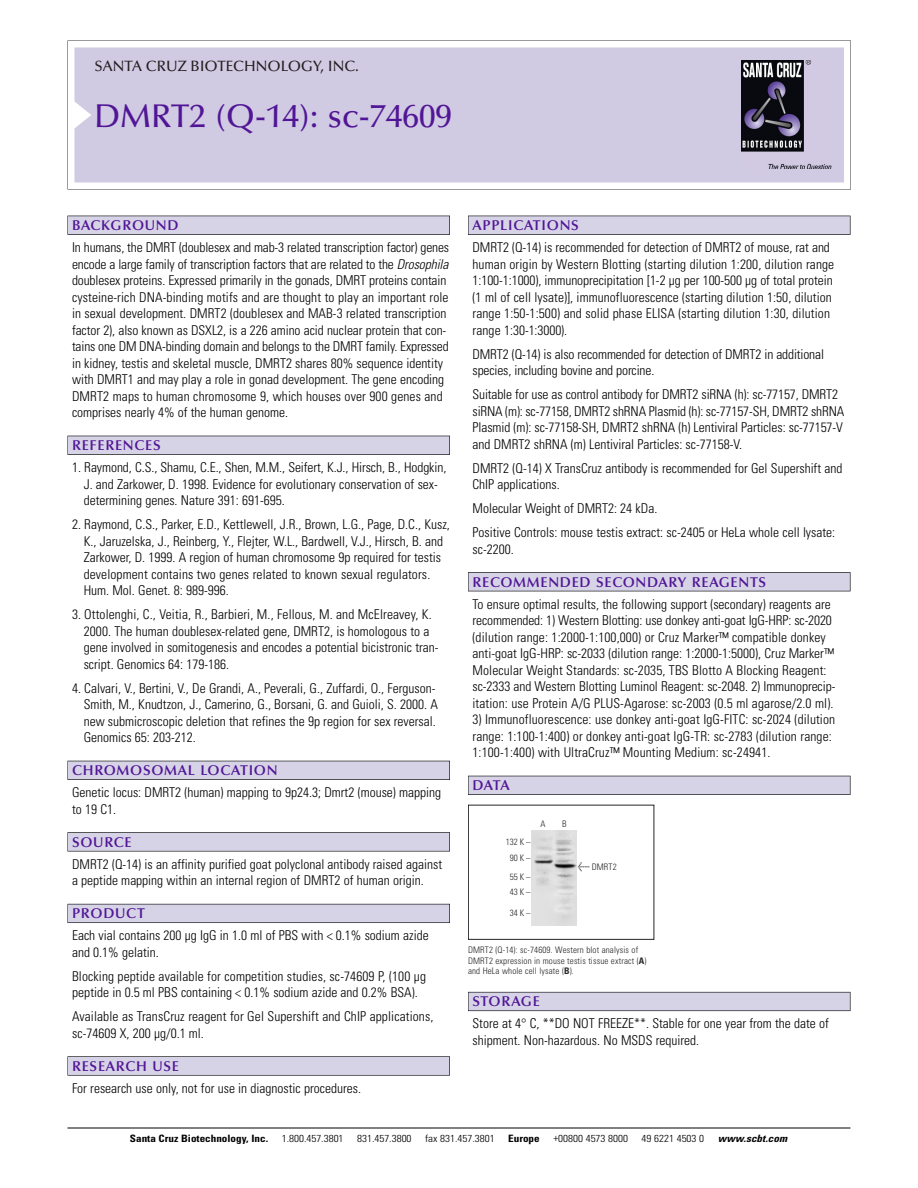
<style>
.page{position:relative;width:918px;height:1188px;background:#fff}
.page>*{position:absolute;margin:0;border:0;box-sizing:border-box;transform-origin:0 0}
.t1{font:500 33px "Optima";color:#511695}
.t2{font:500 15px "Optima";color:#231f20}
.t3{font:600 14.25px "Optima";letter-spacing:.05em;color:#511695}
.t4{font:300 condensed 13.5px/16.5px "Univers";color:#000}
.t5{font:300 condensed 10.2px "Univers";color:#000;scale:1.1 1}
.t6{font:700 condensed 10.2px "Univers";color:#000;scale:1.1 1}
.t7{font:italic 700 condensed 10.2px "Univers";letter-spacing:.005em;color:#000;scale:1.1 1}
.t8{font:9px/10.5px "Univers Condensed Light+GZUAPF";letter-spacing:.015em;color:#272627}
.s1{font-style:italic}
.s2{font-family:"Meta Plus Book Roman+NOSTYP";font-size:10.5px}
.s3{font-family:"Univers Condensed Bold+CXICUD"}
</style>
<div class="page">
<svg style="left:68px;top:40px;width:783px;height:149px"></svg>
<div style="left:74px;top:47px;width:770px;height:135px;background:#d1cae3"></div>
<img style="left:741px;top:60px;width:90px;height:108px">
<div style="left:68px;top:216px;width:382px;height:19px;background:#525155"></div>
<div style="left:68px;top:216px;width:381px;height:18px;background:#d7d3e7"></div>
<div style="left:68px;top:436px;width:382px;height:19px;background:#515055"></div>
<div style="left:68px;top:436px;width:381px;height:18px;background:#d7d3e7"></div>
<div style="left:68px;top:761px;width:382px;height:19px;background:#525158"></div>
<div style="left:68px;top:761px;width:381px;height:18px;background:#d7d3e7"></div>
<div style="left:68px;top:832px;width:382px;height:19px;background:#575759"></div>
<div style="left:68px;top:833px;width:381px;height:18px;background:#d7d3e7"></div>
<div style="left:68px;top:904px;width:382px;height:19px;background:#5b5a62"></div>
<div style="left:68px;top:904px;width:381px;height:18px;background:#d7d3e7"></div>
<div style="left:68px;top:1056px;width:382px;height:20px;background:#626263"></div>
<div style="left:68px;top:1057px;width:381px;height:18px;background:#d7d3e7"></div>
<div style="left:468px;top:216px;width:382px;height:19px;background:#525155"></div>
<div style="left:468px;top:216px;width:382px;height:18px;background:#d7d3e7"></div>
<div style="left:468px;top:572px;width:382px;height:19px;background:#525155"></div>
<div style="left:468px;top:573px;width:382px;height:18px;background:#d7d3e7"></div>
<div style="left:468px;top:776px;width:382px;height:19px;background:#525158"></div>
<div style="left:468px;top:776px;width:382px;height:18px;background:#d7d3e7"></div>
<div style="left:468px;top:992px;width:382px;height:19px;background:#66646e"></div>
<div style="left:468px;top:992px;width:382px;height:18px;background:#d7d3e7"></div>
<hr style="left:68px;top:1128px;width:782px;height:1px;background:#000">
<div style="left:468px;top:805px;width:186px;height:135px;border:1px solid #272627"></div>
<img style="left:532px;top:830px;width:45px;height:95px">
<p class="t2" style="left:94px;top:61px;width:266px">SANTA CRUZ BIOTECHNOLOGY, INC.</p>
<h1 class="t1" style="left:94px;top:103px;width:359px">DMRT2 (Q-14): sc-74609</h1>
<p class="t3" style="left:72px;top:219px;width:108px">BACKGROUND</p>
<p class="t4" style="left:72px;top:240px;width:379px">In humans, the DMRT (doublesex and mab-3 related transcription factor) genes encode a large family of transcription factors that are related to the <span class="s1">Drosophila </span>doublesex proteins. Expressed primarily in the gonads, DMRT proteins contain cysteine-rich DNA-binding motifs and are thought to play an important role in sexual development. DMRT2 (doublesex and MAB-3 related transcription factor 2), also known as DSXL2, is a 226 amino acid nuclear protein that con&shy;tains one DM DNA-binding domain and belongs to the DMRT family. Expressed in kidney, testis and skeletal muscle, DMRT2 shares 80% sequence identity with DMRT1 and may play a role in gonad development. The gene encoding DMRT2 maps to human chromosome 9, which houses over 900 genes and comprises nearly 4% of the human genome.</p>
<p class="t3" style="left:72px;top:440px;width:90px">REFERENCES</p>
<p class="t4" style="left:84px;top:460px;width:364px;text-indent:-12px">1. Raymond, C.S., Shamu, C.E., Shen, M.M., Seifert, K.J., Hirsch, B., Hodgkin,<br>J. and Zarkower, D. 1998. Evidence for evolutionary conservation of sex&shy;determining genes. Nature 391: 691-695.</p>
<p class="t4" style="left:84px;top:517px;width:368px;text-indent:-12px">2. Raymond, C.S., Parker, E.D., Kettlewell, J.R., Brown, L.G., Page, D.C., Kusz, K., Jaruzelska, J., Reinberg, Y., Flejter, W.L., Bardwell, V.J., Hirsch, B. and Zarkower, D. 1999. A region of human chromosome 9p required for testis development contains two genes related to known sexual regulators.<br>Hum. Mol. Genet. 8: 989-996.</p>
<p class="t4" style="left:84px;top:607px;width:356px;text-indent:-12px">3. Ottolenghi, C., Veitia, R., Barbieri, M., Fellous, M. and McElreavey, K.<br>2000. The human doublesex-related gene, DMRT2, is homologous to a gene involved in somitogenesis and encodes a potential bicistronic tran&shy;script. Genomics 64: 179-186.</p>
<p class="t4" style="left:84px;top:681px;width:356px;text-indent:-12px">4. Calvari, V., Bertini, V., De Grandi, A., Peverali, G., Zuffardi, O., Ferguson-Smith, M., Knudtzon, J., Camerino, G., Borsani, G. and Guioli, S. 2000. A new submicroscopic deletion that refines the 9p region for sex reversal.<br>Genomics 65: 203-212.</p>
<p class="t3" style="left:72px;top:765px;width:207px">CHROMOSOMAL LOCATION</p>
<p class="t4" style="left:72px;top:785px;width:371px">Genetic locus: DMRT2 (human) mapping to 9p24.3; Dmrt2 (mouse) mapping to 19 C1.</p>
<p class="t3" style="left:72px;top:836px;width:61px">SOURCE</p>
<p class="t4" style="left:72px;top:857px;width:372px">DMRT2 (Q-14) is an affinity purified goat polyclonal antibody raised against a peptide mapping within an internal region of DMRT2 of human origin.</p>
<p class="t3" style="left:72px;top:908px;width:74px">PRODUCT</p>
<p class="t4" style="left:72px;top:928px;width:358px">Each vial contains 200 µg IgG in 1.0 ml of PBS with &lt; 0.1% sodium azide and 0.1% gelatin.</p>
<p class="t4" style="left:72px;top:969px;width:356px">Blocking peptide available for competition studies, sc-74609 P, (100 µg peptide in 0.5 ml PBS containing &lt; 0.1% sodium azide and 0.2% BSA).</p>
<p class="t4" style="left:72px;top:1009px;width:363px">Available as TransCruz reagent for Gel Supershift and ChIP applications, sc-74609 X, 200 µg/0.1 ml.</p>
<p class="t3" style="left:72px;top:1060px;width:109px">RESEARCH USE</p>
<p class="t4" style="left:72px;top:1081px;width:290px">For research use only, not for use in diagnostic procedures.</p>
<p class="t3" style="left:473px;top:219px;width:108px">APPLICATIONS</p>
<p class="t4" style="left:473px;top:240px;width:363px">DMRT2 (Q-14) is recommended for detection of DMRT2 of mouse, rat and human origin by Western Blotting (starting dilution 1:200, dilution range 1:100-1:1000), immunoprecipitation [1-2 µg per 100-500 µg of total protein (1 ml of cell lysate)], immunofluorescence (starting dilution 1:50, dilution range 1:50-1:500) and solid phase ELISA (starting dilution 1:30, dilution range 1:30-1:3000).</p>
<p class="t4" style="left:473px;top:347px;width:353px">DMRT2 (Q-14) is also recommended for detection of DMRT2 in additional species, including bovine and porcine.</p>
<p class="t4" style="left:473px;top:387px;width:373px">Suitable for use as control antibody for DMRT2 siRNA (h): sc-77157, DMRT2 siRNA (m): sc-77158, DMRT2 shRNA Plasmid (h): sc-77157-SH, DMRT2 shRNA Plasmid (m): sc-77158-SH, DMRT2 shRNA (h) Lentiviral Particles: sc-77157-V and DMRT2 shRNA (m) Lentiviral Particles: sc-77158-V.</p>
<p class="t4" style="left:473px;top:461px;width:371px">DMRT2 (Q-14) X TransCruz antibody is recommended for Gel Supershift and<br>ChIP applications.</p>
<p class="t4" style="left:473px;top:497px;width:364px;line-height:24px">Molecular Weight of DMRT2: 24 kDa.<br>Positive Controls: mouse testis extract: sc-2405 or HeLa whole cell lysate:</p>
<p class="t4" style="left:473px;top:542px;width:43px">sc-2200.</p>
<p class="t3" style="left:473px;top:576px;width:295px">RECOMMENDED SECONDARY REAGENTS</p>
<p class="t4" style="left:473px;top:597px;width:364px">To ensure optimal results, the following support (secondary) reagents are recommended: 1) Western Blotting: use donkey anti-goat IgG-HRP: sc-2020 (dilution range: 1:2000-1:100,000) or Cruz Marker™ compatible donkey anti-goat IgG-HRP: sc-2033 (dilution range: 1:2000-1:5000), Cruz Marker™ Molecular Weight Standards: sc-2035, TBS Blotto A Blocking Reagent: sc-2333 and Western Blotting Luminol Reagent: sc-2048. 2) Immunoprecip&shy;itation: use Protein A/G PLUS-Agarose: sc-2003 (0.5 ml agarose/2.0 ml).</p>
<p class="t4" style="left:473px;top:712px;width:364px">3) Immunofluorescence: use donkey anti-goat IgG-FITC: sc-2024 (dilution range: 1:100-1:400) or donkey anti-goat IgG-TR: sc-2783 (dilution range:<br>1:100-1:400) with UltraCruz™ Mounting Medium: sc-24941.</p>
<p class="t3" style="left:473px;top:780px;width:39px">DATA</p>
<p class="t8" style="left:506px;top:834px;width:26px;line-height:15.9px;text-align:center">132 K –<br>90K–</p>
<p class="t8" style="left:510px;top:870px;width:22px;line-height:15px">55K–<br>43K–</p>
<p class="t8" style="left:510px;top:908px;width:22px">34K–</p>
<p class="t8" style="left:541px;top:819px;width:7px">A</p>
<p class="t8" style="left:562px;top:819px;width:6px">B</p>
<p class="t8" style="left:578px;top:862px;width:40px"><span class="s2">&lt;</span> DMRT2</p>
<p class="t8" style="left:468px;top:946px;width:180px">DMRT2 (Q-14): sc-74609. Western blot analysis of<br>DMRT2 expression in mouse testis tissue extract (<span class="s3">A</span>) and HeLa whole cell lysate (<span class="s3">B</span>).</p>
<p class="t3" style="left:473px;top:996px;width:69px">STORAGE</p>
<p class="t4" style="left:473px;top:1016px;width:358px">Store at 4° C, **DO NOT FREEZE**. Stable for one year from the date of shipment. Non-hazardous. No MSDS required.</p>
<p class="t6" style="left:130px;top:1135px;width:127px">Santa Cruz Biotechnology, Inc.</p>
<p class="t5" style="left:282px;top:1135px;width:58px">1.800.457.3801</p>
<p class="t5" style="left:357px;top:1135px;width:51px">831.457.3800</p>
<p class="t5" style="left:425px;top:1135px;width:65px">fax 831.457.3801</p>
<p class="t6" style="left:508px;top:1135px;width:30px">Europe</p>
<p class="t5" style="left:553px;top:1135px;width:69px">+00800 4573 8000</p>
<p class="t5" style="left:642px;top:1135px;width:58px">49 6221 4503 0</p>
<p class="t7" style="left:718px;top:1135px;width:64px">www.scbt.com</p>
</div>
